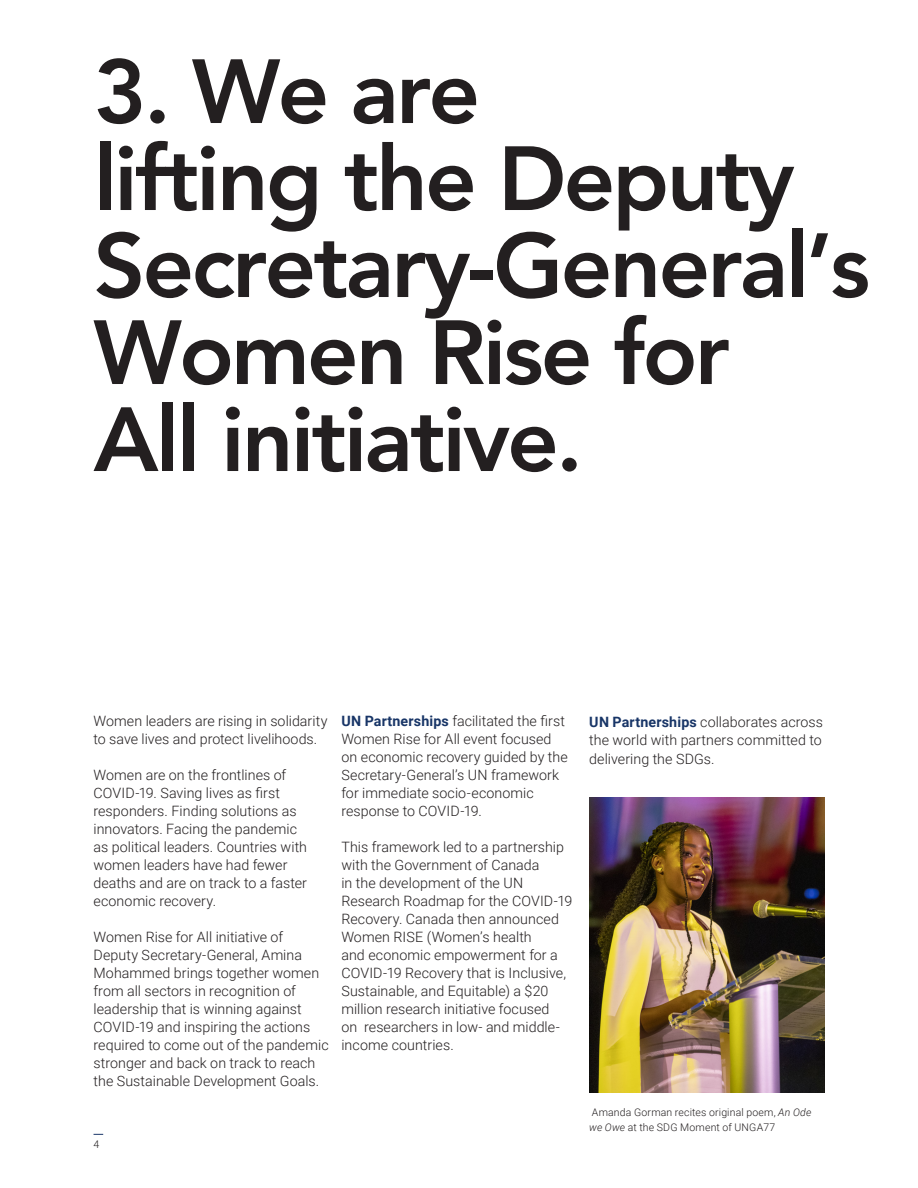
<style>
.page{position:relative;width:918px;height:1188px;background:#fff}
.page>*{position:absolute;margin:0;border:0;box-sizing:border-box;transform-origin:0 0}
.t1{font:800 90px/87px "Avenir";letter-spacing:-.03em;color:#231f20}
.body{font:300 14.25px/18px "Roboto";letter-spacing:.005em;color:#231f20}
.body-2{font:300 10.5px/15px "Roboto";letter-spacing:.02em;color:#231f20}
.s1{font-weight:700;color:#183567}
.s2{font-style:italic}
</style>
<div class="page">
<img style="left:589px;top:798px;width:235px;height:295px">
<p class="t1" style="left:94px;top:49px;width:778px">3. We are<br>lifting the Deputy<br>Secretary-General’s<br>Women Rise for<br>All initiative.</p>
<p class="body" style="left:94px;top:712px;width:235px">Women leaders are rising in solidarity to save lives and protect livelihoods.</p>
<p class="body" style="left:94px;top:766px;width:215px">Women are on the frontlines of<br>COVID-19. Saving lives as first responders. Finding solutions as innovators. Facing the pandemic as political leaders. Countries with women leaders have had fewer deaths and are on track to a faster economic recovery.</p>
<p class="body" style="left:94px;top:928px;width:237px">Women Rise for All initiative of Deputy Secretary-General, Amina Mohammed brings together women from all sectors in recognition of leadership that is winning against COVID-19 and inspiring the actions required to come out of the pandemic stronger and back on track to reach the Sustainable Development Goals.</p>
<p class="body" style="left:341px;top:712px;width:228px"><span class="s1">UN Partnerships</span> facilitated the first<br>Women Rise for All event focused on economic recovery guided by the<br>Secretary-General’s UN framework for immediate socio-economic response to COVID-19.</p>
<p class="body" style="left:341px;top:838px;width:232px">This framework led to a partnership with the Government of Canada<br>in the development of the UN<br>Research Roadmap for the COVID-19<br>Recovery. Canada then announced<br>Women RISE (Women’s health<br>and economic empowerment for a<br>COVID-19 Recovery that is Inclusive,<br>Sustainable, and Equitable) a $20 million research initiative focused<br>on researchers in low- and middle&shy;income countries.</p>
<p class="body-2" style="left:94px;top:1137px;width:7px">4</p>
<p class="body" style="left:589px;top:712px;width:235px"><span class="s1">UN Partnerships</span> collaborates across the world with partners committed to</p>
<p class="body" style="left:589px;top:750px;width:127px">delivering the SDGs.</p>
<p class="body-2" style="left:589px;top:1104px;width:224px">Amanda Gorman recites original poem, <span class="s2">An Ode we Owe</span> at the SDG Moment of UNGA77</p>
</div>
